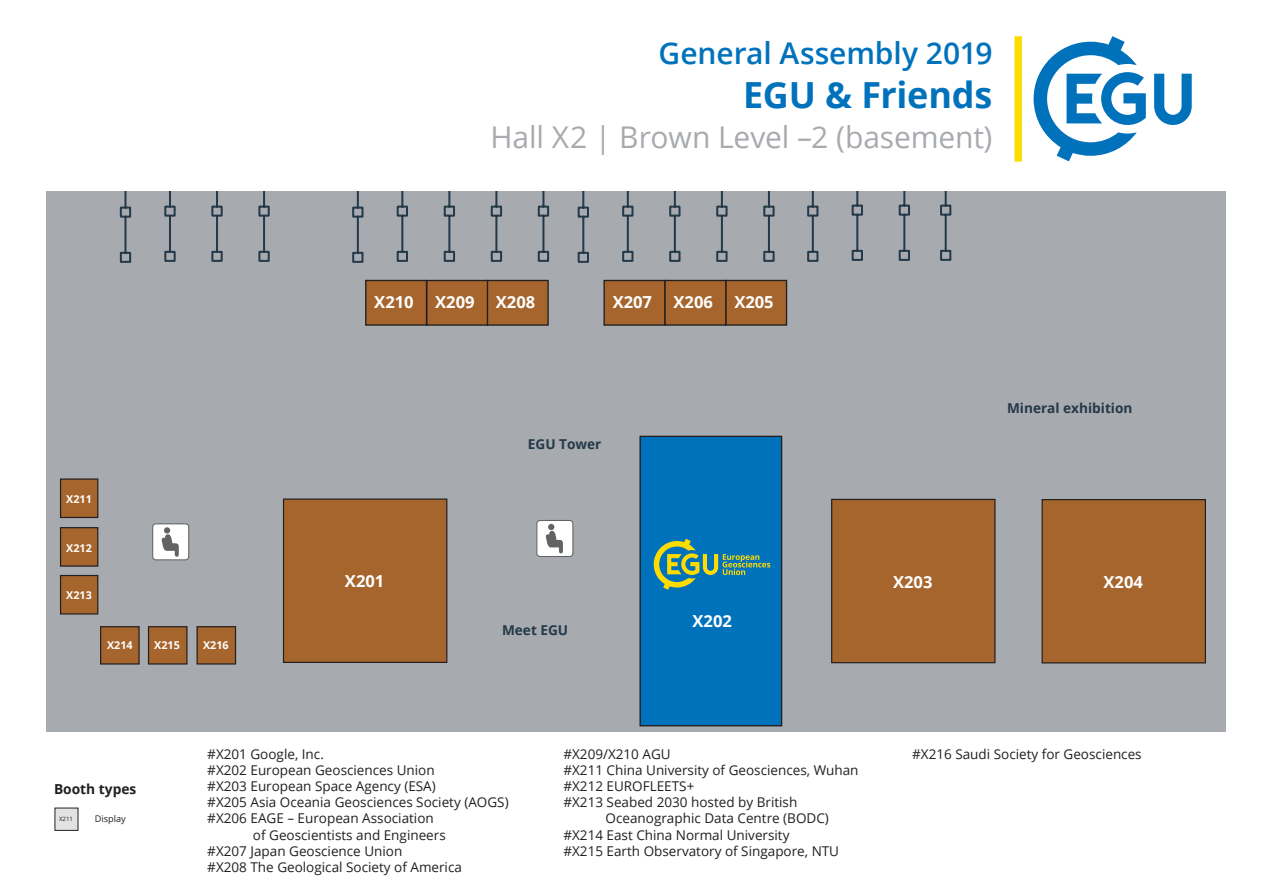
<style>
.page{position:relative;width:1263px;height:893px;background:#fff}
.page>*{position:absolute;margin:0;border:0;box-sizing:border-box;transform-origin:0 0}
.t1{font:700 36px "Open Sans";letter-spacing:-.01em;color:#0072bc}
.t2{font:30px "Open Sans";letter-spacing:-.005em;color:#a7aaae}
.t3{font:600 30px "Open Sans";letter-spacing:-.005em;color:#0072bc}
.t4{font:700 16.5px "Open Sans";color:#fff}
.t5{font:700 13.8px "Open Sans";color:#231f20}
.t6{font:700 13.65px "Open Sans";color:#233949}
.t7{font:13.5px "Open Sans";color:#231f20}
.t8{font:700 10.8px "Open Sans";color:#fff}
.t9{font:9.15px "Open Sans";color:#231f20}
.t10{font:6px "Open Sans";color:#231f20}
.s1{font-style:inherit}
</style>
<div class="page">
<svg style="left:1033px;top:36px;width:113px;height:125px"></svg>
<svg style="left:1154px;top:74px;width:38px;height:51px"></svg>
<div style="left:1014px;top:36px;width:8px;height:126px;background:#ffdc01"></div>
<div style="left:55px;top:808px;width:23px;height:22px;background:#e2e2e1"></div>
<div style="left:47px;top:191px;width:1179px;height:541px;background:#a7aaae"></div>
<svg style="left:537px;top:191px;width:13px;height:71px"></svg>
<svg style="left:763px;top:191px;width:12px;height:71px"></svg>
<svg style="left:258px;top:191px;width:12px;height:71px"></svg>
<svg style="left:490px;top:191px;width:13px;height:71px"></svg>
<svg style="left:716px;top:191px;width:12px;height:71px"></svg>
<svg style="left:211px;top:191px;width:12px;height:71px"></svg>
<svg style="left:443px;top:191px;width:12px;height:71px"></svg>
<svg style="left:669px;top:191px;width:12px;height:71px"></svg>
<svg style="left:164px;top:191px;width:12px;height:71px"></svg>
<svg style="left:396px;top:191px;width:12px;height:71px"></svg>
<svg style="left:622px;top:191px;width:12px;height:71px"></svg>
<svg style="left:119px;top:191px;width:13px;height:72px"></svg>
<svg style="left:352px;top:191px;width:12px;height:72px"></svg>
<svg style="left:577px;top:191px;width:12px;height:72px"></svg>
<svg style="left:898px;top:191px;width:12px;height:70px"></svg>
<svg style="left:940px;top:191px;width:12px;height:70px"></svg>
<svg style="left:851px;top:191px;width:12px;height:70px"></svg>
<svg style="left:807px;top:191px;width:12px;height:71px"></svg>
<div style="left:604px;top:280px;width:61px;height:45px;background:#a5652d"></div>
<div style="left:726px;top:280px;width:60px;height:45px;background:#a5652d"></div>
<div style="left:537px;top:520px;width:36px;height:36px;background:#fff;border-radius:3px"></div>
<div style="left:536px;top:520px;width:37px;height:37px;border:1px solid #636366;border-radius:3px"></div>
<svg style="left:546px;top:524px;width:17px;height:29px"></svg>
<div style="left:153px;top:524px;width:36px;height:36px;background:#fff;border-radius:3px"></div>
<div style="left:152px;top:523px;width:37px;height:37px;border:1px solid #636366;border-radius:3px"></div>
<svg style="left:162px;top:527px;width:17px;height:30px"></svg>
<div style="left:603px;top:280px;width:63px;height:46px;border:1px solid #231f20"></div>
<div style="left:725px;top:280px;width:62px;height:46px;border:1px solid #231f20"></div>
<div style="left:487px;top:280px;width:61px;height:45px;background:#a5652d"></div>
<div style="left:665px;top:280px;width:61px;height:45px;background:#a5652d"></div>
<div style="left:487px;top:280px;width:62px;height:46px;border:1px solid #231f20"></div>
<div style="left:664px;top:280px;width:62px;height:46px;border:1px solid #231f20"></div>
<div style="left:427px;top:280px;width:60px;height:45px;background:#a5652d"></div>
<div style="left:426px;top:280px;width:62px;height:46px;border:1px solid #231f20"></div>
<div style="left:640px;top:436px;width:142px;height:290px;background:#0072bc"></div>
<div style="left:639px;top:436px;width:143px;height:290px;border:1px solid #231f20"></div>
<svg style="left:654px;top:539px;width:116px;height:50px"></svg>
<div style="left:101px;top:627px;width:38px;height:37px;background:#a5652d"></div>
<div style="left:100px;top:626px;width:40px;height:39px;border:1px solid #231f20"></div>
<div style="left:148px;top:627px;width:39px;height:37px;background:#a5652d"></div>
<div style="left:148px;top:626px;width:40px;height:39px;border:1px solid #231f20"></div>
<div style="left:197px;top:627px;width:39px;height:37px;background:#a5652d"></div>
<div style="left:196px;top:626px;width:40px;height:39px;border:1px solid #231f20"></div>
<div style="left:366px;top:280px;width:60px;height:45px;background:#a5652d"></div>
<div style="left:365px;top:280px;width:62px;height:46px;border:1px solid #231f20"></div>
<div style="left:61px;top:575px;width:37px;height:39px;background:#a5652d"></div>
<div style="left:60px;top:575px;width:38px;height:39px;border:1px solid #231f20"></div>
<div style="left:61px;top:528px;width:37px;height:38px;background:#a5652d"></div>
<div style="left:60px;top:527px;width:38px;height:40px;border:1px solid #231f20"></div>
<div style="left:61px;top:479px;width:37px;height:38px;background:#a5652d"></div>
<div style="left:60px;top:478px;width:38px;height:40px;border:1px solid #231f20"></div>
<div style="left:284px;top:499px;width:163px;height:163px;background:#a5652d"></div>
<div style="left:283px;top:498px;width:164px;height:165px;border:1px solid #231f20"></div>
<div style="left:832px;top:499px;width:163px;height:164px;background:#a5652d"></div>
<div style="left:831px;top:499px;width:164px;height:164px;border:1px solid #231f20"></div>
<div style="left:1042px;top:500px;width:163px;height:163px;background:#a5652d"></div>
<div style="left:1041px;top:499px;width:165px;height:164px;border:1px solid #231f20"></div>
<p class="t3" style="left:659px;top:33px;width:335px">General Assembly 2019</p>
<p class="t1" style="left:743px;top:69px;width:251px">EGU &amp; Friends</p>
<p class="t2" style="left:490px;top:116px;width:504px"><span class="s1">H</span>all X2 | Brown Level –2 (basement)</p>
<p class="t8" style="left:66px;top:491px;width:27px">X211</p>
<p class="t8" style="left:66px;top:540px;width:27px">X212</p>
<p class="t8" style="left:66px;top:587px;width:27px">X213</p>
<p class="t8" style="left:107px;top:638px;width:27px">X214</p>
<p class="t8" style="left:154px;top:638px;width:27px">X215</p>
<p class="t8" style="left:203px;top:638px;width:27px">X216</p>
<p class="t4" style="left:374px;top:290px;width:41px">X210</p>
<p class="t4" style="left:435px;top:290px;width:41px">X209</p>
<p class="t4" style="left:496px;top:290px;width:41px">X208</p>
<p class="t4" style="left:613px;top:290px;width:41px">X207</p>
<p class="t4" style="left:674px;top:290px;width:41px">X206</p>
<p class="t4" style="left:734px;top:290px;width:41px">X205</p>
<p class="t6" style="left:528px;top:434px;width:75px">EGU Tower</p>
<p class="t6" style="left:1007px;top:399px;width:127px">Mineral exhibition</p>
<p class="t4" style="left:345px;top:570px;width:41px">X201</p>
<p class="t4" style="left:893px;top:570px;width:41px">X203</p>
<p class="t4" style="left:1103px;top:570px;width:41px">X204</p>
<p class="t6" style="left:502px;top:621px;width:68px">Meet EGU</p>
<p class="t4" style="left:692px;top:609px;width:41px">X202</p>
<p class="t5" style="left:54px;top:779px;width:84px">Booth types</p>
<p class="t10" style="left:59px;top:815px;width:15px">X211</p>
<p class="t9" style="left:95px;top:812px;width:33px">Display</p>
<p class="t7" style="left:207px;top:744px;width:118px">#X201 Google, Inc.</p>
<p class="t7" style="left:207px;top:761px;width:229px">#X202 European Geosciences Union</p>
<p class="t7" style="left:207px;top:777px;width:230px">#X203 European Space Agency (ESA)</p>
<p class="t7" style="left:207px;top:793px;width:303px">#X205 Asia Oceania Geosciences Society (AOGS)</p>
<p class="t7" style="left:207px;top:809px;width:228px">#X206 EAGE – European Association</p>
<p class="t7" style="left:253px;top:825px;width:194px">of Geoscientists and Engineers</p>
<p class="t7" style="left:207px;top:842px;width:197px">#X207 Japan Geoscience Union</p>
<p class="t7" style="left:207px;top:858px;width:256px">#X208 The Geological Society of America</p>
<p class="t7" style="left:563px;top:744px;width:109px">#X209/X210 AGU</p>
<p class="t7" style="left:563px;top:761px;width:297px">#X211 China University of Geosciences, Wuhan</p>
<p class="t7" style="left:563px;top:777px;width:132px">#X212 EUROFLEETS+</p>
<p class="t7" style="left:563px;top:793px;width:235px">#X213 Seabed 2030 hosted by British</p>
<p class="t7" style="left:606px;top:809px;width:225px">Oceanographic Data Centre (BODC)</p>
<p class="t7" style="left:563px;top:825px;width:228px">#X214 East China Normal University</p>
<p class="t7" style="left:563px;top:842px;width:277px">#X215 Earth Observatory of Singapore, NTU</p>
<p class="t7" style="left:912px;top:744px;width:231px">#X216 Saudi Society for Geosciences</p>
</div>
